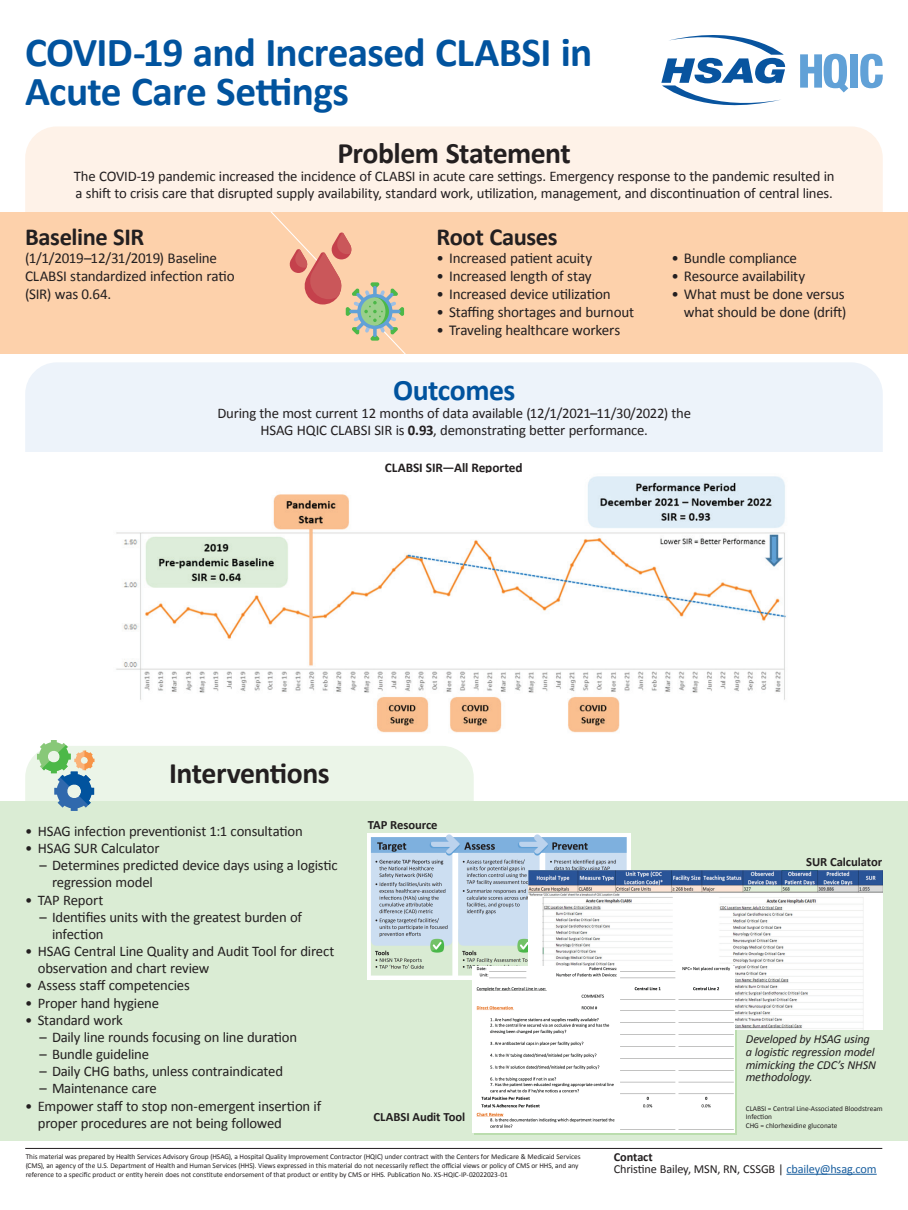
<style>
.page{position:relative;width:908px;height:1210px;background:#fff}
.page>*{position:absolute;margin:0;border:0;box-sizing:border-box;transform-origin:0 0}
.t1{font:700 41.3px/38.8px "Calibri";letter-spacing:-.015em;color:#01539e}
.t2{font:700 29.75px "Calibri";letter-spacing:-.02em;color:#231f20}
.t3{font:700 29.75px "Calibri";letter-spacing:-.015em;color:#01539e}
.t4{font:700 24.5px "Calibri";letter-spacing:-.015em;color:#231f20}
.t5{font:15.05px/18.1px "Calibri";letter-spacing:-.015em;color:#231f20}
.t6{font:14.7px/17.1px "Calibri";letter-spacing:-.015em;color:#231f20}
.t7{font:700 13.3px "Calibri";letter-spacing:-.005em;color:#231f20}
.t8{font:700 12.6px "Calibri";letter-spacing:-.01em;color:#231f20}
.t9{font:italic 12.25px/12.6px "Calibri";letter-spacing:-.015em;color:#231f20}
.t10{font:12.25px/11.9px "Calibri";letter-spacing:-.01em;color:#231f20}
.t11{font:7.35px/8.8px "Calibri";letter-spacing:-.005em;color:#231f20}
.s1{font-weight:700}
.s2{color:#175d9e}
</style>
<div class="page">
<div style="left:25px;top:362px;width:857px;height:180px;background:#edf3fa;border-radius:31px"></div>
<div style="left:0;top:452px;width:907px;height:255px;background:#fff"></div>
<div style="left:25px;top:126px;width:857px;height:152px;background:#fef2e8;border-radius:31px"></div>
<div style="left:0;top:212px;width:907px;height:141px;background:#fdd1ab"></div>
<div style="left:25px;top:746px;width:448px;height:151px;background:#ebf5e8;border-radius:31px"></div>
<div style="left:0;top:801px;width:907px;height:339px;background:#daecd4"></div>
<svg style="left:37px;top:740px;width:57px;height:71px"></svg>
<svg style="left:474px;top:1029px;width:262px;height:106px"></svg>
<hr style="left:786px;top:1173px;width:90px;height:1px;background:#175d9e">
<hr style="left:25px;top:1148px;width:857px;height:1px;background:#231f20">
<svg style="left:661px;top:35px;width:123px;height:70px"></svg>
<svg style="left:800px;top:54px;width:48px;height:38px"></svg>
<div style="left:849px;top:54px;width:8px;height:34px;background:#61a1d7"></div>
<svg style="left:860px;top:54px;width:22px;height:34px"></svg>
<svg style="left:269px;top:211px;width:138px;height:143px"></svg>
<img style="left:116px;top:476px;width:670px;height:257px">
<img style="left:368px;top:833px;width:262px;height:146px">
<img style="left:528px;top:871px;width:353px;height:158px">
<img style="left:472px;top:966px;width:262px;height:166px">
<h1 class="t1" style="left:25px;top:33px;width:568px">COVID-19 and Increased CLABSI in<br>Acute Care Settings</h1>
<h2 class="t2" style="left:337px;top:134px;width:235px">Problem Statement</h2>
<p class="t6" style="left:74px;top:167px;width:762px;line-height:17.6px">The COVID-19 pandemic increased the incidence of CLABSI in acute care settings. Emergency response to the pandemic resulted in a shift to crisis care that disrupted supply availability, standard work, utilization, management, and discontinuation of central lines.</p>
<p class="t4" style="left:25px;top:221px;width:121px">Baseline SIR</p>
<p class="t5" style="left:25px;top:249px;width:211px">(1/1/2019–12/31/2019) Baseline<br>CLABSI standardized infection ratio (SIR) was 0.64.</p>
<p class="t4" style="left:436px;top:221px;width:123px">Root Causes</p>
<p class="t5" style="left:436px;top:249px;width:157px">• Increased patient acuity</p>
<p class="t5" style="left:436px;top:267px;width:156px">• Increased length of stay</p>
<p class="t5" style="left:436px;top:285px;width:175px">• Increased device utilization</p>
<p class="t5" style="left:436px;top:303px;width:199px">• Staffing shortages and burnout</p>
<p class="t5" style="left:436px;top:321px;width:185px">• Traveling healthcare workers</p>
<p class="t5" style="left:671px;top:249px;width:127px">• Bundle compliance</p>
<p class="t5" style="left:671px;top:267px;width:135px">• Resource availability</p>
<p class="t5" style="left:671px;top:285px;width:177px;text-align:right">• What must be done versus what should be done (drift)</p>
<h2 class="t3" style="left:393px;top:371px;width:124px">Outcomes</h2>
<p class="t6" style="left:217px;top:404px;width:475px;line-height:17.6px;text-align:center">During the most current 12 months of data available (12/1/2021–11/30/2022) the<br>HSAG HQIC CLABSI SIR is <span class="s1">0.93</span>, demonstrating better performance.</p>
<p class="t7" style="left:384px;top:459px;width:139px">CLABSI SIR—All Reported</p>
<h2 class="t2" style="left:169px;top:754px;width:162px">Interventions</h2>
<p class="t8" style="left:368px;top:816px;width:71px">TAP Resource</p>
<p class="t6" style="left:25px;top:822px;width:279px">• HSAG infection preventionist 1:1 consultation</p>
<p class="t6" style="left:25px;top:839px;width:136px">• HSAG SUR Calculator</p>
<p class="t6" style="left:52px;top:857px;width:287px;text-indent:-13px">– Determines predicted device days using a logistic regression model</p>
<p class="t6" style="left:25px;top:891px;width:80px">• TAP Report</p>
<p class="t6" style="left:52px;top:908px;width:251px;text-indent:-13px">– Identifies units with the greatest burden of infection</p>
<p class="t6" style="left:38px;top:942px;width:298px;text-indent:-13px">• HSAG Central Line Quality and Audit Tool for direct observation and chart review</p>
<p class="t6" style="left:25px;top:977px;width:166px">• Assess staff competencies</p>
<p class="t6" style="left:25px;top:994px;width:135px">• Proper hand hygiene</p>
<p class="t6" style="left:25px;top:1011px;width:99px">• Standard work</p>
<p class="t6" style="left:39px;top:1028px;width:259px">– Daily line rounds focusing on line duration</p>
<p class="t6" style="left:39px;top:1045px;width:111px">– Bundle guideline</p>
<p class="t6" style="left:39px;top:1062px;width:245px">– Daily CHG baths, unless contraindicated</p>
<p class="t6" style="left:39px;top:1080px;width:119px">– Maintenance care</p>
<p class="t6" style="left:38px;top:1097px;width:285px;text-indent:-13px">• Empower staff to stop non-emergent insertion if proper procedures are not being followed</p>
<p class="t8" style="left:806px;top:854px;width:77px">SUR Calculator</p>
<p class="t9" style="left:745px;top:1032px;width:132px">Developed by HSAG using a logistic regression model mimicking the CDC’s NHSN methodology.</p>
<p class="t8" style="left:373px;top:1108px;width:93px">CLABSI Audit Tool</p>
<p class="t11" style="left:745px;top:1103px;width:138px">CLABSI = Central Line-Associated Bloodstream<br>Infection<br>CHG = chlorhexidine gluconate</p>
<p class="t11" style="left:26px;top:1152px;width:556px">This material was prepared by Health Services Advisory Group (HSAG), a Hospital Quality Improvement Contractor (HQIC) under contract with the Centers for Medicare &amp; Medicaid Services (CMS), an agency of the U.S. Department of Health and Human Services (HHS). Views expressed in this material do not necessarily reflect the official views or policy of CMS or HHS, and any reference to a specific product or entity herein does not constitute endorsement of that product or entity by CMS or HHS. Publication No. XS-HQIC-IP-02022023-01</p>
<p class="t10" style="left:613px;top:1151px;width:264px"><span class="s1">Contact<br></span>Christine Bailey, MSN, RN, CSSGB | <span class="s2">cbailey@hsag.com</span></p>
</div>
